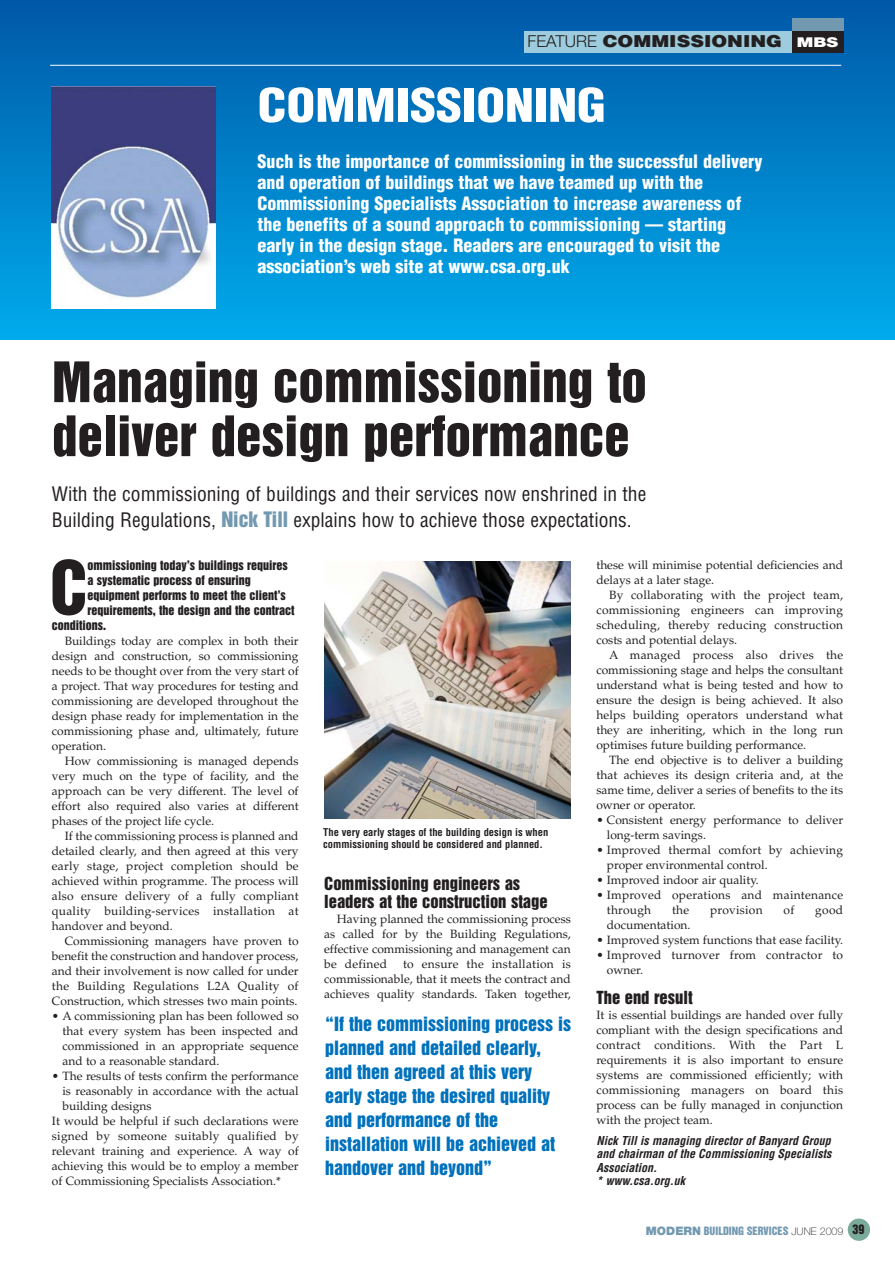
<style>
.page{position:relative;width:895px;height:1267px;background:#fff}
.page>*{position:absolute;margin:0;border:0;box-sizing:border-box;transform-origin:0 0}
.t1{font:68.25px "Helvetica Inserat";color:#231f20}
.t2{font:51px/54px "Helvetica Inserat";color:#231f20}
.t3{font:900 condensed 45px "Helvetica";color:#fff;scale:1.15 1}
.t4{font:condensed 19.5px/25.5px "Helvetica";color:#231f20}
.t5{font:900 condensed 18px/21px "Helvetica";color:#fff}
.t6{font:18px/24px "Helvetica Inserat";color:#0071bc}
.t7{font:16.5px/18px "Helvetica Inserat";color:#231f20}
.t8{font:900 16.5px "Helvetica";color:#231f20;scale:1.15 1}
.t9{font:12px/15px "Palatino";color:#231f20;text-align:justify}
.t10{font:12px "Helvetica Inserat";color:#231f20}
.t11{font:12px/15px "Palatino";letter-spacing:.02em;color:#231f20}
.t12{font:italic 700 condensed 12px/13.5px "Helvetica";color:#231f20}
.t13{font:700 condensed 10.5px/12px "Helvetica";color:#231f20}
.t14{font:10.5px "Helvetica Inserat";color:#7399b1}
.s1{font-family:"Helvetica Neue";font-weight:300}
.s2{font-family:"Helvetica Neue";font-size:13.5px;color:#fff}
.s3{font-family:"Helvetica Inserat";font-stretch:normal;color:#7399b1}
.s4{font-family:"Helvetica Neue";font-weight:900;font-size:11.7px}
.s5{font-family:"Helvetica Neue";font-weight:100;color:#231f20}
.s6{font-size:12px;color:#231f20}
</style>
<div class="page">
<div style="left:847px;top:1218px;width:23px;height:23px;background:#7aaa99;border-radius:50%"></div>
<div style="left:0;top:0;width:895px;height:340px;background:linear-gradient(to bottom,#0158a7,#01abec)"></div>
<hr style="left:50px;top:65px;width:791px;height:1px;background:#fff">
<div style="left:792px;top:19px;width:51px;height:13px;background:#7399b1"></div>
<div style="left:524px;top:31px;width:268px;height:22px;background:#9cccdd"></div>
<div style="left:792px;top:31px;width:51px;height:22px;background:#231f20"></div>
<img style="left:52px;top:87px;width:164px;height:221px">
<img style="left:324px;top:561px;width:247px;height:257px">
<h3 class="t8" style="left:527px;top:35px;width:272px"><span class="s1">FEATURE</span> COMMISSIONING <span class="s2">MBS</span></h3>
<h3 class="t3" style="left:258px;top:88px;width:304px">COMMISSIONING</h3>
<p class="t5" style="left:258px;top:153px;width:506px">Such is the importance of commissioning in the successful delivery and operation of buildings that we have teamed up with the Commissioning Specialists Association to increase awareness of the benefits of a sound approach to commissioning — starting early in the design stage. Readers are encouraged to visit the association’s web site at www.csa.org.uk</p>
<h2 class="t2" style="left:52px;top:358px;width:596px">Managing commissioning to deliver design performance</h2>
<h3 class="t4" style="left:52px;top:483px;width:596px">With the commissioning of buildings and their services now enshrined in the<br>Building Regulations, <span class="s3">Nick Till</span> explains how to achieve those expectations.</h3>
<h1 class="t1" style="left:50px;top:560px;width:39px">C</h1>
<p class="t10" style="left:88px;top:560px;width:202px">ommissioning today’s buildings requires</p>
<p class="t10" style="left:88px;top:575px;width:165px">a systematic process of ensuring</p>
<p class="t10" style="left:88px;top:590px;width:200px">equipment performs to meet the client’s</p>
<p class="t10" style="left:88px;top:605px;width:208px">requirements, the design and the contract</p>
<p class="t10" style="left:52px;top:620px;width:56px">conditions.</p>
<p class="t9" style="left:52px;top:634px;width:248px;text-indent:13px">Buildings today are complex in both their design and construction, so commissioning needs to be thought over from the very start of a project. That way procedures for testing and commissioning are developed throughout the design phase ready for implementation in the commissioning phase and, ultimately, future operation.</p>
<p class="t9" style="left:52px;top:754px;width:248px;text-indent:13px">How commissioning is managed depends very much on the type of facility, and the approach can be very different. The level of effort also required also varies at different phases of the project life cycle.</p>
<p class="t9" style="left:52px;top:829px;width:248px;text-indent:13px">If the commissioning process is planned and detailed clearly, and then agreed at this very early stage, project completion should be achieved within programme. The process will also ensure delivery of a fully compliant quality building-services installation at handover and beyond.</p>
<p class="t9" style="left:52px;top:934px;width:248px;text-indent:13px">Commissioning managers have proven to benefit the construction and handover process, and their involvement is now called for under the Building Regulations L2A Quality of Construction, which stresses two main points.</p>
<p class="t9" style="left:62px;top:1009px;width:238px;text-indent:-10px">• A commissioning plan has been followed so that every system has been inspected and commissioned in an appropriate sequence and to a reasonable standard.</p>
<p class="t9" style="left:52px;top:1069px;width:248px">• The results of tests confirm the performance</p>
<p class="t9" style="left:62px;top:1084px;width:238px">is reasonably in accordance with the actual</p>
<p class="t9" style="left:62px;top:1099px;width:91px">building designs</p>
<p class="t9" style="left:52px;top:1114px;width:248px">It would be helpful if such declarations were</p>
<p class="t11" style="left:52px;top:1129px;width:248px">signed by someone suitably qualified by</p>
<p class="t9" style="left:52px;top:1144px;width:248px">relevant training and experience. A way of</p>
<p class="t9" style="left:52px;top:1159px;width:248px">achieving this would be to employ a member</p>
<p class="t9" style="left:52px;top:1174px;width:230px">of Commissioning Specialists Association.*</p>
<p class="t13" style="left:323px;top:827px;width:227px">The very early stages of the building design is when commissioning should be considered and planned.</p>
<h3 class="t7" style="left:324px;top:875px;width:225px">Commissioning engineers as leaders at the construction stage</h3>
<p class="t9" style="left:324px;top:912px;width:248px;text-indent:13px">Having planned the commissioning process as called for by the Building Regulations, effective commissioning and management can be defined</p>
<p class="t9" style="left:324px;top:957px;width:248px;text-indent:79px">to ensure the installation is commissionable, that it meets the contract and achieves quality standards. Taken together,</p>
<h3 class="t6" style="left:325px;top:1012px;width:247px">“If the commissioning process is planned and detailed clearly, and then agreed at this very early stage the desired quality and performance of the installation will be achieved at handover and beyond”</h3>
<p class="t9" style="left:596px;top:558px;width:248px">these will minimise potential deficiencies and delays at a later stage.</p>
<p class="t9" style="left:596px;top:588px;width:248px;text-indent:13px">By collaborating with the project team, commissioning engineers can improving scheduling, thereby reducing construction costs and potential delays.</p>
<p class="t9" style="left:596px;top:648px;width:248px;text-indent:13px">A managed process also drives the commissioning stage and helps the consultant understand what is being tested and how to ensure the design is being achieved. It also helps building operators understand what they are inheriting, which in the long run optimises future building performance.</p>
<p class="t9" style="left:596px;top:753px;width:248px;text-indent:13px">The end objective is to deliver a building that achieves its design criteria and, at the same time, deliver a series of benefits to the its owner or operator.</p>
<p class="t9" style="left:607px;top:813px;width:238px;text-indent:-10px">• Consistent energy performance to deliver long-term savings.</p>
<p class="t9" style="left:607px;top:843px;width:238px;text-indent:-10px">• Improved thermal comfort by achieving proper environmental control.</p>
<p class="t9" style="left:596px;top:873px;width:164px">• Improved indoor air quality.</p>
<p class="t11" style="left:607px;top:888px;width:238px;text-indent:-10px">• Improved operations and maintenance through</p>
<p class="t9" style="left:672px;top:903px;width:19px">the</p>
<p class="t11" style="left:710px;top:903px;width:54px">provision</p>
<p class="t9" style="left:783px;top:903px;width:12px">of</p>
<p class="t9" style="left:815px;top:903px;width:29px">good</p>
<p class="t9" style="left:607px;top:918px;width:85px">documentation.</p>
<p class="t9" style="left:596px;top:933px;width:248px">• Improved system functions that ease facility.</p>
<p class="t11" style="left:607px;top:948px;width:238px;text-indent:-10px">• Improved turnover from contractor to owner.</p>
<h3 class="t7" style="left:596px;top:989px;width:98px">The end result</h3>
<p class="t9" style="left:596px;top:1008px;width:248px">It is essential buildings are handed over fully compliant with the design specifications and contract conditions. With the Part L requirements it is also important to ensure systems are commissioned efficiently; with commissioning managers on board this process can be fully managed in conjunction with the project team.</p>
<p class="t12" style="left:596px;top:1135px;width:239px">Nick Till is managing director of Banyard Group and chairman of the Commissioning Specialists<br>Association.<br>* www.csa.org.uk</p>
<p class="t14" style="left:646px;top:1227px;width:220px"><span class="s4">MODERN</span> BUILDING SERVICES <span class="s5">JUNE 2009</span> <span class="s6">39</span></p>
</div>
